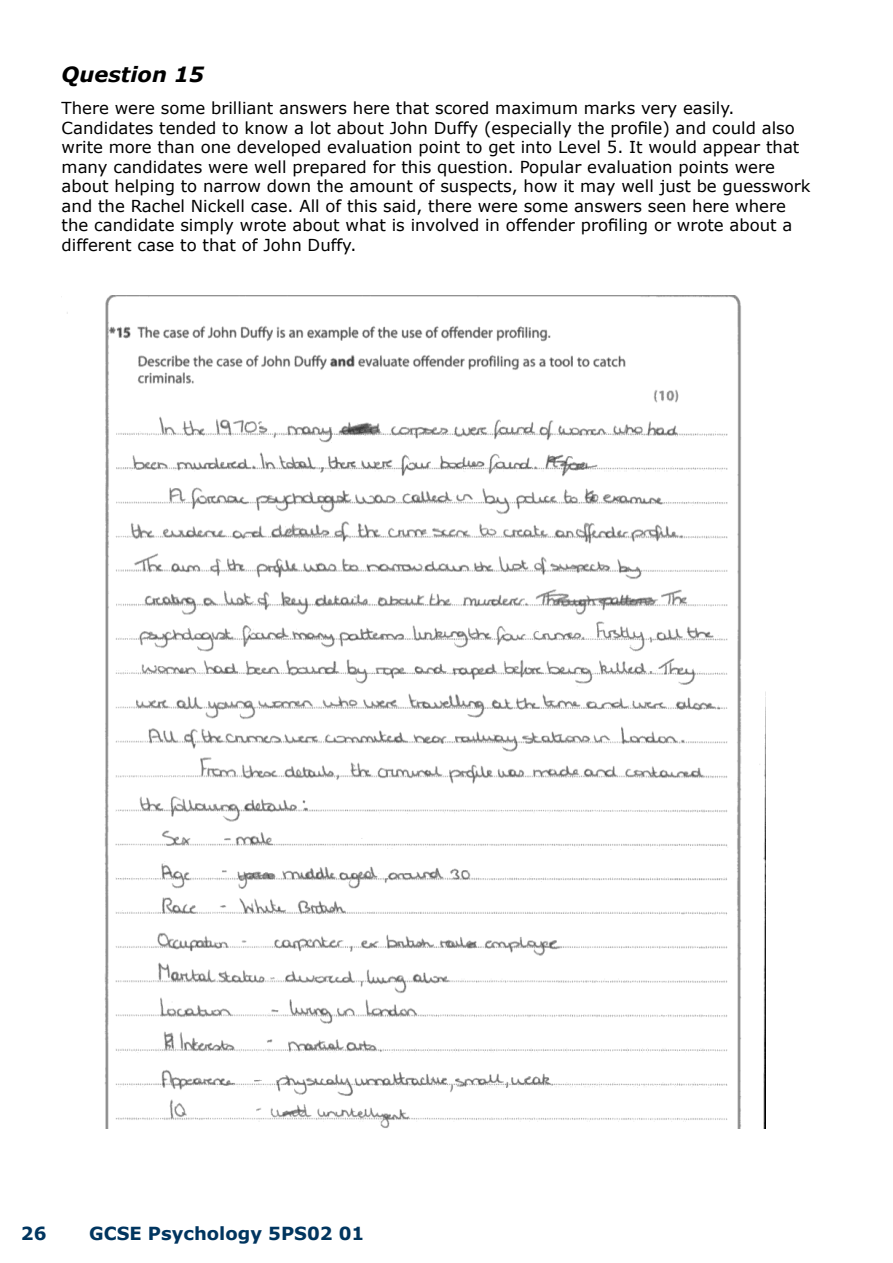
<style>
.page{position:relative;width:893px;height:1263px;background:#fff}
.page>*{position:absolute;margin:0;border:0;box-sizing:border-box;transform-origin:0 0}
.t1{font:italic 700 21px "Verdana";color:#000}
.t2{font:700 18px "Verdana";color:#00355f}
.t3{font:16.5px/19.5px "Verdana";color:#000}
</style>
<div class="page">
<img style="left:67px;top:296px;width:699px;height:833px">
<p class="t1" style="left:62px;top:59px;width:144px">Question 15</p>
<p class="t3" style="left:62px;top:98px;width:750px">There were some brilliant answers here that scored maximum marks very easily.<br>Candidates tended to know a lot about John Duffy (especially the profile) and could also write more than one developed evaluation point to get into Level 5. It would appear that many candidates were well prepared for this question. Popular evaluation points were about helping to narrow down the amount of suspects, how it may well just be guesswork and the Rachel Nickell case. All of this said, there were some answers seen here where the candidate simply wrote about what is involved in offender profiling or wrote about a different case to that of John Duffy.</p>
<p class="t2" style="left:21px;top:1221px;width:27px">26</p>
<p class="t2" style="left:89px;top:1221px;width:277px">GCSE Psychology 5PS02 01</p>
</div>
